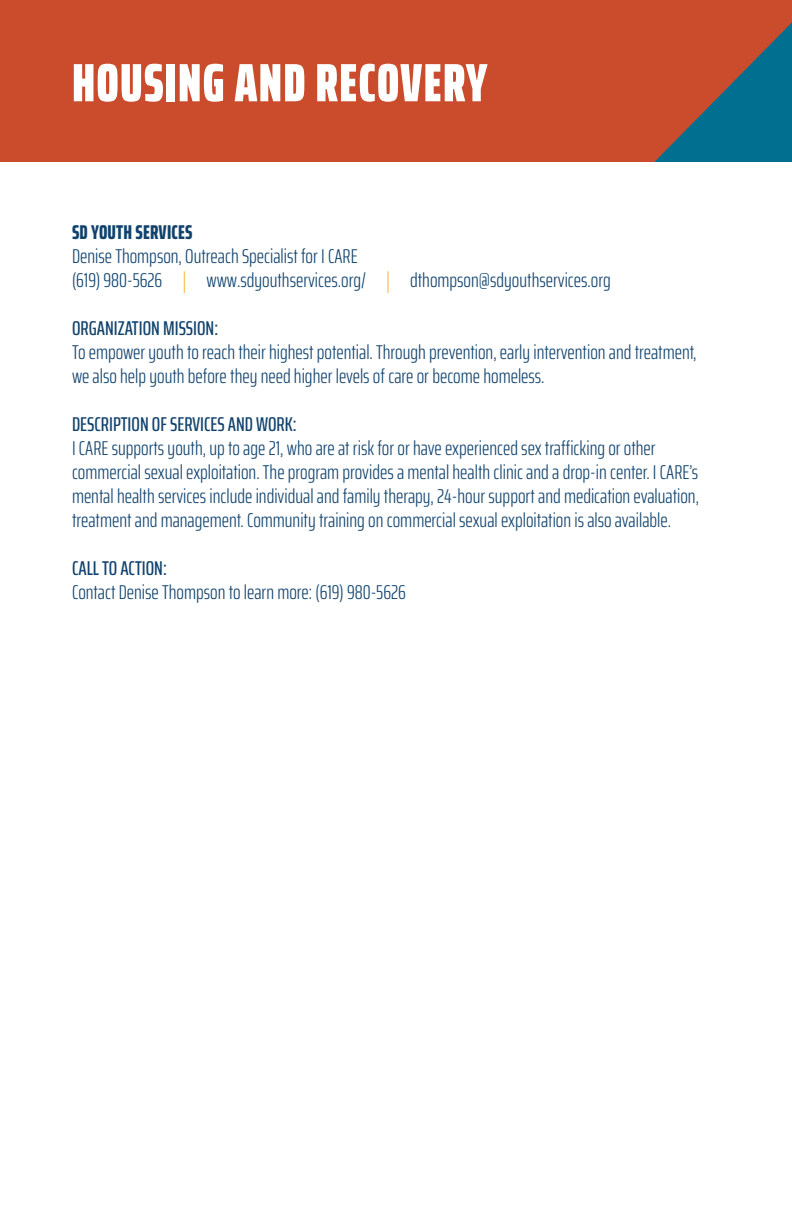
<style>
.page{position:relative;width:792px;height:1224px;background:#fff}
.page>*{position:absolute;margin:0;border:0;box-sizing:border-box;transform-origin:0 0}
.bold_headers{font:900 extra-condensed 54px "Saira";letter-spacing:.02em;color:#fff}
.body{font:300 extra-condensed 20px/24px "Saira";color:#10426d}
.sub_sub_head{font:500 extra-condensed 20px "Saira";color:#10426d}
.sub_head{font:800 extra-condensed 20px "Saira";letter-spacing:.01em;color:#10426d}
.s1{font-weight:100;font-size:24px;color:#f9a51b}
</style>
<div class="page">
<div style="left:0;top:0;width:792px;height:162px;background:#ca4c2c"></div>
<svg style="left:654px;top:22px;width:138px;height:140px"></svg>
<p class="bold_headers" style="left:72px;top:41px;width:417px">HOUSING AND RECOVERY</p>
<p class="sub_head" style="left:72px;top:216px;width:122px">SD YOUTH SERVICES</p>
<p class="body" style="left:72px;top:243px;width:287px">Denise Thompson, Outreach Specialist for I CARE</p>
<p class="body" style="left:72px;top:267px;width:540px">(619) 980-5626 <span class="s1">|</span> www.sdyouthservices.org/ <span class="s1">|</span> dthompson@sdyouthservices.org</p>
<p class="sub_sub_head" style="left:72px;top:313px;width:148px">ORGANIZATION MISSION:</p>
<p class="body" style="left:72px;top:339px;width:626px">To empower youth to reach their highest potential. Through prevention, early intervention and treatment, we also help youth before they need higher levels of care or become homeless.</p>
<p class="sub_sub_head" style="left:72px;top:409px;width:226px">DESCRIPTION OF SERVICES AND WORK:</p>
<p class="body" style="left:72px;top:435px;width:629px">I CARE supports youth, up to age 21, who are at risk for or have experienced sex trafficking or other commercial sexual exploitation. The program provides a mental health clinic and a drop-in center. I CARE’s mental health services include individual and family therapy, 24-hour support and medication evaluation, treatment and management. Community training on commercial sexual exploitation is also available.</p>
<p class="sub_sub_head" style="left:72px;top:553px;width:96px">CALL TO ACTION:</p>
<p class="body" style="left:72px;top:579px;width:335px">Contact Denise Thompson to learn more: (619) 980-5626</p>
</div>
